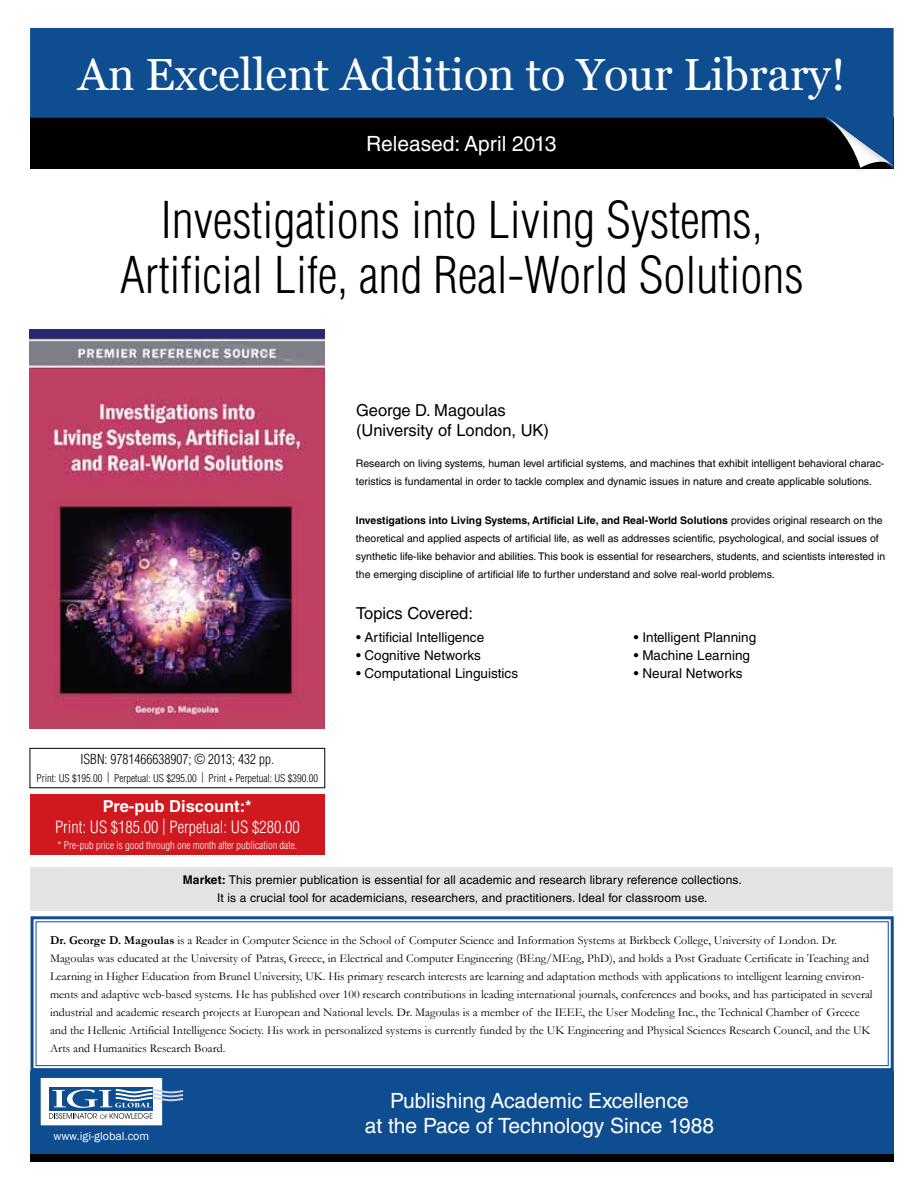
<style>
.page{position:relative;width:918px;height:1188px;background:#fff}
.page>*{position:absolute;margin:0;border:0;box-sizing:border-box;transform-origin:0 0}
.t1{font:300 condensed 49.5px/55.5px "Helvetica LT Std";color:#000;text-align:center}
.t2{font:45px "Vani";color:#fff}
.t3{font:21px/25.2px "Helvetica LT Std";color:#fff;text-align:center}
.t4{font:16.5px/19.8px "Helvetica LT Std";color:#000}
.t5{font:300 condensed 16.5px "Helvetica LT Std";color:#fff}
.t6{font:700 16.5px "Helvetica LT Std";color:#fff}
.t7{font:13.5px "Helvetica LT Std";color:#000}
.t8{font:300 condensed 13.5px "Helvetica LT Std";color:#000}
.t9{font:12px/18px "Garamond";color:#000}
.t10{font:12px/18px "Helvetica LT Std";letter-spacing:.01em;color:#000;text-align:center}
.t11{font:12px "Franklin Gothic";color:#fff}
.t12{font:10.5px/18px "Helvetica LT Std";color:#000}
.t13{font:300 condensed 10.5px "Helvetica LT Std";color:#000}
.t14{font:300 condensed 10.5px "Helvetica LT Std";color:#fff}
.s1{font-weight:700}
</style>
<div class="page">
<div style="left:30px;top:748px;width:295px;height:40px;border:1px solid #000"></div>
<div style="left:30px;top:1154px;width:864px;height:8px;background:#000"></div>
<svg style="left:30px;top:916px;width:864px;height:155px"></svg>
<div style="left:36px;top:921px;width:853px;height:145px;border:1px solid #0f4d91"></div>
<svg style="left:30px;top:28px;width:864px;height:141px;background:#09325f"></svg>
<div style="left:816px;top:111px;width:78px;height:63px;background:#000;opacity:.2"></div>
<svg style="left:824px;top:115px;width:69px;height:53px;background:#2f4d6d"></svg>
<div style="left:30px;top:1071px;width:864px;height:83px;background:#0f4d91"></div>
<div style="left:40px;top:1078px;width:123px;height:48px;background:#fff"></div>
<div style="left:40px;top:1077px;width:123px;height:49px;border:1px solid #0e4d90"></div>
<div style="left:49px;top:1087px;width:103px;height:23px;background:#0e4d90"></div>
<svg style="left:49px;top:1089px;width:134px;height:30px"></svg>
<div style="left:30px;top:794px;width:295px;height:61px;background:#d0181f"></div>
<img style="left:29px;top:330px;width:296px;height:399px">
<div style="left:31px;top:867px;width:862px;height:44px;background:#e2e3e4"></div>
<h2 class="t2" style="left:78px;top:48px;width:769px">An Excellent Addition to Your Library!</h2>
<h3 class="t3" style="left:366px;top:131px;width:192px">Released: April 2013</h3>
<h1 class="t1" style="left:120px;top:192px;width:685px">Investigations into Living Systems,<br>Artificial Life, and Real-World Solutions</h1>
<h3 class="t4" style="left:356px;top:400px;width:195px">George D. Magoulas (University of London, UK)</h3>
<p class="t12" style="left:356px;top:455px;width:530px">Research on living systems, human level artificial systems, and machines that exhibit intelligent behavioral charac&shy;teristics is fundamental in order to tackle complex and dynamic issues in nature and create applicable solutions.</p>
<p class="t12" style="left:356px;top:512px;width:531px"><span class="s1">Investigations into Living Systems, Artificial Life, and Real-World Solutions</span> provides original research on the theoretical and applied aspects of artificial life, as well as addresses scientific, psychological, and social issues of synthetic life-like behavior and abilities. This book is essential for researchers, students, and scientists interested in the emerging discipline of artificial life to further understand and solve real-world problems.</p>
<p class="t8" style="left:81px;top:751px;width:195px">ISBN: 9781466638907; © 2013; 432 pp.</p>
<p class="t13" style="left:37px;top:772px;width:283px">Print: US $195.00 | Perpetual: US $295.00 | Print + Perpetual: US $390.00</p>
<h3 class="t6" style="left:103px;top:796px;width:150px">Pre-pub Discount:*</h3>
<h3 class="t5" style="left:55px;top:816px;width:246px">Print: US $185.00 | Perpetual: US $280.00</h3>
<p class="t14" style="left:58px;top:839px;width:241px">* Pre-pub price is good through one month after publication date.</p>
<h3 class="t4" style="left:356px;top:603px;width:118px">Topics Covered:</h3>
<p class="t7" style="left:356px;top:629px;width:130px">• Artificial Intelligence</p>
<p class="t7" style="left:356px;top:647px;width:126px">• Cognitive Networks</p>
<p class="t7" style="left:356px;top:665px;width:163px">• Computational Linguistics</p>
<p class="t7" style="left:634px;top:629px;width:124px">• Intelligent Planning</p>
<p class="t7" style="left:634px;top:647px;width:118px">• Machine Learning</p>
<p class="t7" style="left:634px;top:665px;width:110px">• Neural Networks</p>
<p class="t10" style="left:183px;top:871px;width:560px"><span class="s1">Market:</span> This premier publication is essential for all academic and research library reference collections.<br>It is a crucial tool for academicians, researchers, and practitioners. Ideal for classroom use.</p>
<p class="t9" style="left:50px;top:931px;width:824px"><span class="s1">Dr. George D. Magoulas</span> is a Reader in Computer Science in the School of Computer Science and Information Systems at Birkbeck College, University of London. Dr.<br>Magoulas was educated at the University of Patras, Greece, in Electrical and Computer Engineering (BEng/MEng, PhD), and holds a Post Graduate Certificate in Teaching and Learning in Higher Education from Brunel University, UK. His primary research interests are learning and adaptation methods with applications to intelligent learning environ&shy;ments and adaptive web-based systems. He has published over 100 research contributions in leading international journals, conferences and books, and has participated in several industrial and academic research projects at European and National levels. Dr. Magoulas is a member of the IEEE, the User Modeling Inc., the Technical Chamber of Greece and the Hellenic Artificial Intelligence Society. His work in personalized systems is currently funded by the UK Engineering and Physical Sciences Research Council, and the UK Arts and Humanities Research Board.</p>
<p class="t11" style="left:53px;top:1128px;width:97px">www.igi-global.com</p>
<h3 class="t3" style="left:365px;top:1088px;width:351px">Publishing Academic Excellence<br>at the Pace of Technology Since 1988</h3>
</div>
